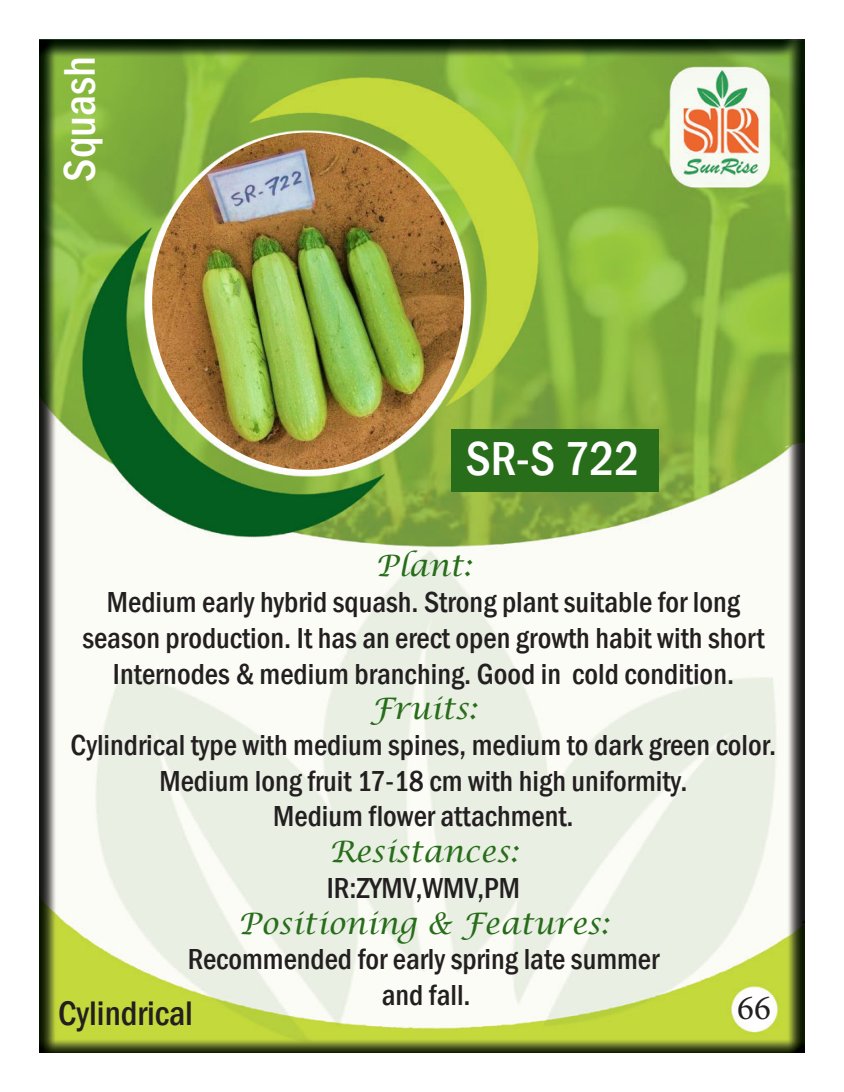
<style>
.page{position:relative;width:844px;height:1092px;background:#fff}
.page>*{position:absolute;margin:0;border:0;box-sizing:border-box;transform-origin:0 0}
.t1{font:500 condensed 49px "Franklin Gothic";color:#fff}
.t2{font:500 condensed 45.5px "Franklin Gothic";color:#fff}
.t3{font:500 condensed 35px "Franklin Gothic";color:#231f20}
.t4{font:35px "Minion Pro";color:#231f20}
.t5{font:500 condensed 29.75px/35.7px "Franklin Gothic";color:#231f20;text-align:center}
.t6{font:italic 29.75px "Lucida Calligraphy";color:#276d1a}
</style>
<div class="page">
<img style="left:40px;top:40px;width:764px;height:1012px">
<img style="left:152px;top:132px;width:312px;height:338px">
<div style="left:451px;top:430px;width:207px;height:62px;background:#276d1a"></div>
<p class="t2" style="left:50px;top:182px;width:127px;rotate:-90deg">Squash</p>
<p class="t1" style="left:465px;top:427px;width:175px">SR-S 722</p>
<p class="t6" style="left:375px;top:548px;width:97px">Plant:</p>
<p class="t5" style="left:107px;top:584px;width:634px">Medium early hybrid squash. Strong plant suitable for long</p>
<p class="t5" style="left:82px;top:619px;width:683px">season production. It has an erect open growth habit with short<br>Internodes &amp; medium branching. Good in cold condition.</p>
<p class="t6" style="left:370px;top:690px;width:108px">Fruits:</p>
<p class="t5" style="left:71px;top:727px;width:707px">Cylindrical type with medium spines, medium to dark green color.</p>
<p class="t5" style="left:159px;top:762px;width:529px">Medium long fruit 17-18 cm with high uniformity.</p>
<p class="t5" style="left:273px;top:798px;width:302px">Medium flower attachment.</p>
<p class="t6" style="left:329px;top:833px;width:190px">Resistances:</p>
<p class="t5" style="left:327px;top:869px;width:195px">IR:ZYMV,WMV,PM</p>
<p class="t6" style="left:238px;top:905px;width:372px">Positioning &amp; Features:</p>
<p class="t5" style="left:188px;top:941px;width:473px">Recommended for early spring late summer</p>
<p class="t5" style="left:382px;top:976px;width:90px">and fall.</p>
<p class="t4" style="left:737px;top:984px;width:35px">66</p>
<p class="t3" style="left:58px;top:990px;width:136px">Cylindrical</p>
</div>
